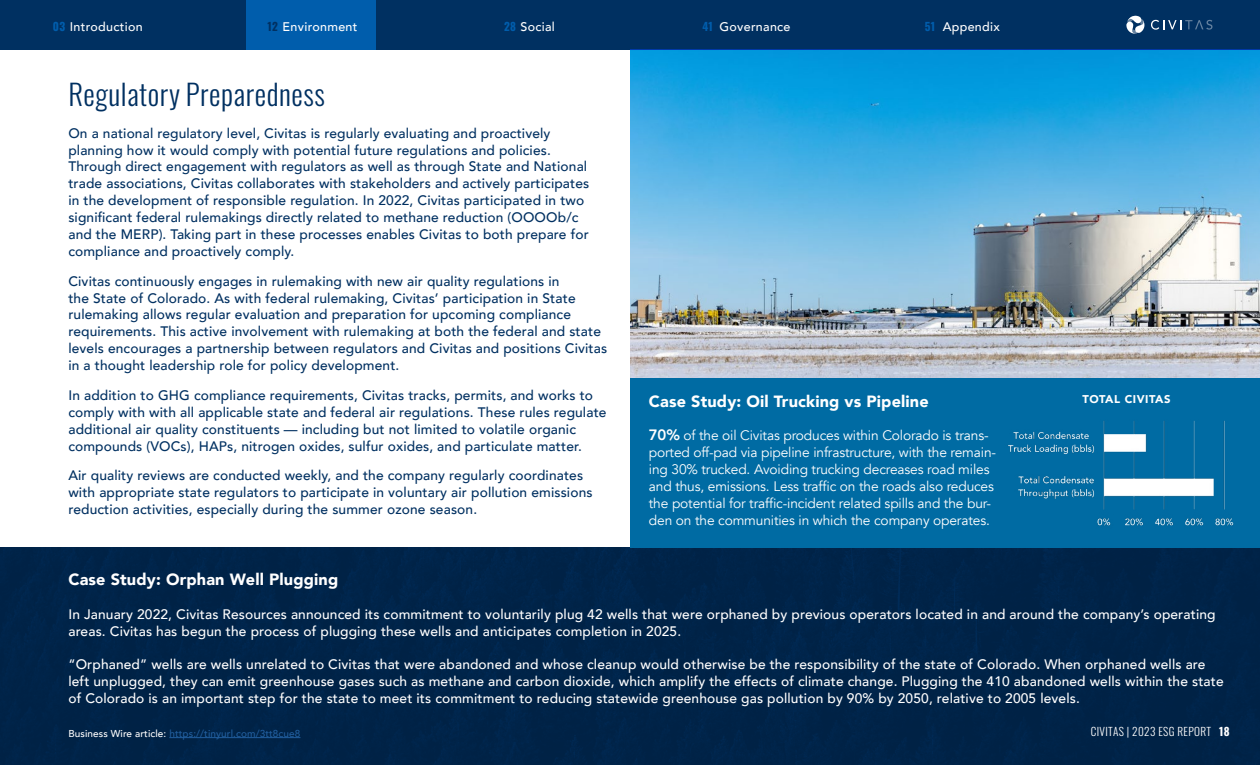
<style>
.page{position:relative;width:1260px;height:765px;background:#fff}
.page>*{position:absolute;margin:0;border:0;box-sizing:border-box;transform-origin:0 0}
.t1{font:300 28.75px "Oswald";letter-spacing:.02em;color:#003061}
.t2{font:900 16.25px "Avenir";letter-spacing:.01em;color:#fff}
.t3{font:500 13.75px/16.9px "Avenir";letter-spacing:.01em;color:#003061}
.t4{font:500 13.75px/16.9px "Avenir";letter-spacing:.01em;color:#fff}
.t5{font:13.75px/16.9px "Avenir";letter-spacing:-.01em;color:#fff}
.t6{font:500 12.5px "Avenir";letter-spacing:.025em;color:#fff}
.t7{font:300 11.25px "Oswald";letter-spacing:.03em;color:#fff}
.t8{font:900 11.25px "Avenir";letter-spacing:.05em;color:#fff}
.t9{font:500 10px "Avenir";letter-spacing:.01em;color:#215e9e}
.s1{font-family:"Oswald";font-weight:700;font-size:11.25px;color:#005dac}
.s2{font-family:"Oswald";font-weight:700;font-size:11.25px;color:#003061}
.s3{font-weight:800;font-size:15px}
.s4{color:#fff}
.s5{font-weight:700}
</style>
<div class="page">
<div style="left:0;top:0;width:1260px;height:49px;background:#003061"></div>
<div style="left:247px;top:0;width:129px;height:49px;background:#005dac"></div>
<svg style="left:1151px;top:20px;width:61px;height:10px"></svg>
<svg style="left:1126px;top:15px;width:19px;height:19px"></svg>
<img style="left:630px;top:49px;width:630px;height:329px">
<div style="left:0;top:548px;width:1260px;height:217px;background:#002348"></div>
<hr style="left:169px;top:737px;width:131px;height:1px;background:#215e9e">
<div style="left:630px;top:378px;width:630px;height:170px;background:#006ba3"></div>
<img style="left:1007px;top:420px;width:227px;height:106px">
<p class="t6" style="left:53px;top:16px;width:91px"><span class="s1">03</span> Introduction</p>
<p class="t6" style="left:267px;top:16px;width:92px"><span class="s2">12</span> Environment</p>
<p class="t6" style="left:504px;top:16px;width:52px"><span class="s1">28</span> Social</p>
<p class="t6" style="left:702px;top:16px;width:90px"><span class="s1">41</span> Governance</p>
<p class="t6" style="left:925px;top:16px;width:77px"><span class="s1">51</span> Appendix</p>
<h1 class="t1" style="left:68px;top:69px;width:258px">Regulatory Preparedness</h1>
<p class="t3" style="left:68px;top:124px;width:522px">On a national regulatory level, Civitas is regularly evaluating and proactively planning how it would comply with potential future regulations and policies.<br>Through direct engagement with regulators as well as through State and National trade associations, Civitas collaborates with stakeholders and actively participates in the development of responsible regulation. In 2022, Civitas participated in two significant federal rulemakings directly related to methane reduction (OOOOb/c and the MERP). Taking part in these processes enables Civitas to both prepare for compliance and proactively comply.</p>
<p class="t3" style="left:68px;top:272px;width:540px">Civitas continuously engages in rulemaking with new air quality regulations in<br>the State of Colorado. As with federal rulemaking, Civitas’ participation in State rulemaking allows regular evaluation and preparation for upcoming compliance requirements. This active involvement with rulemaking at both the federal and state levels encourages a partnership between regulators and Civitas and positions Civitas in a thought leadership role for policy development.</p>
<p class="t3" style="left:68px;top:386px;width:540px">In addition to GHG compliance requirements, Civitas tracks, permits, and works to comply with with all applicable state and federal air regulations. These rules regulate additional air quality constituents — including but not limited to volatile organic compounds (VOCs), HAPs, nitrogen oxides, sulfur oxides, and particulate matter.</p>
<p class="t3" style="left:68px;top:466px;width:526px">Air quality reviews are conducted weekly, and the company regularly coordinates with appropriate state regulators to participate in voluntary air pollution emissions reduction activities, especially during the summer ozone season.</p>
<p class="t2" style="left:649px;top:387px;width:281px">Case Study: Oil Trucking vs Pipeline</p>
<p class="t5" style="left:649px;top:427px;width:349px"><span class="s3">70%</span> of the oil Civitas produces within Colorado is trans&shy;ported off-pad via pipeline infrastructure, with the remain&shy;ing 30% trucked. Avoiding trucking decreases road miles and thus, emissions. Less traffic on the roads also reduces the potential for traffic-incident related spills and the bur&shy;den on the communities in which the company operates.</p>
<p class="t8" style="left:1082px;top:390px;width:90px">TOTAL CIVITAS</p>
<p class="t2" style="left:68px;top:565px;width:271px">Case Study: Orphan Well Plugging</p>
<p class="t4" style="left:68px;top:605px;width:1149px">In January 2022, Civitas Resources announced its commitment to voluntarily plug 42 wells that were orphaned by previous operators located in and around the company’s operating areas. Civitas has begun the process of plugging these wells and anticipates completion in 2025.</p>
<p class="t4" style="left:68px;top:655px;width:1157px">“Orphaned” wells are wells unrelated to Civitas that were abandoned and whose cleanup would otherwise be the responsibility of the state of Colorado. When orphaned wells are left unplugged, they can emit greenhouse gases such as methane and carbon dioxide, which amplify the effects of climate change. Plugging the 410 abandoned wells within the state of Colorado is an important step for the state to meet its commitment to reducing statewide greenhouse gas pollution by 90% by 2050, relative to 2005 levels.</p>
<p class="t9" style="left:68px;top:725px;width:234px"><span class="s4">Business Wire article:</span> https://tinyurl.com/3tt8cue8</p>
<p class="t7" style="left:1091px;top:722px;width:140px">CIVITAS | 2023 ESG REPORT <span class="s5">18</span></p>
</div>
